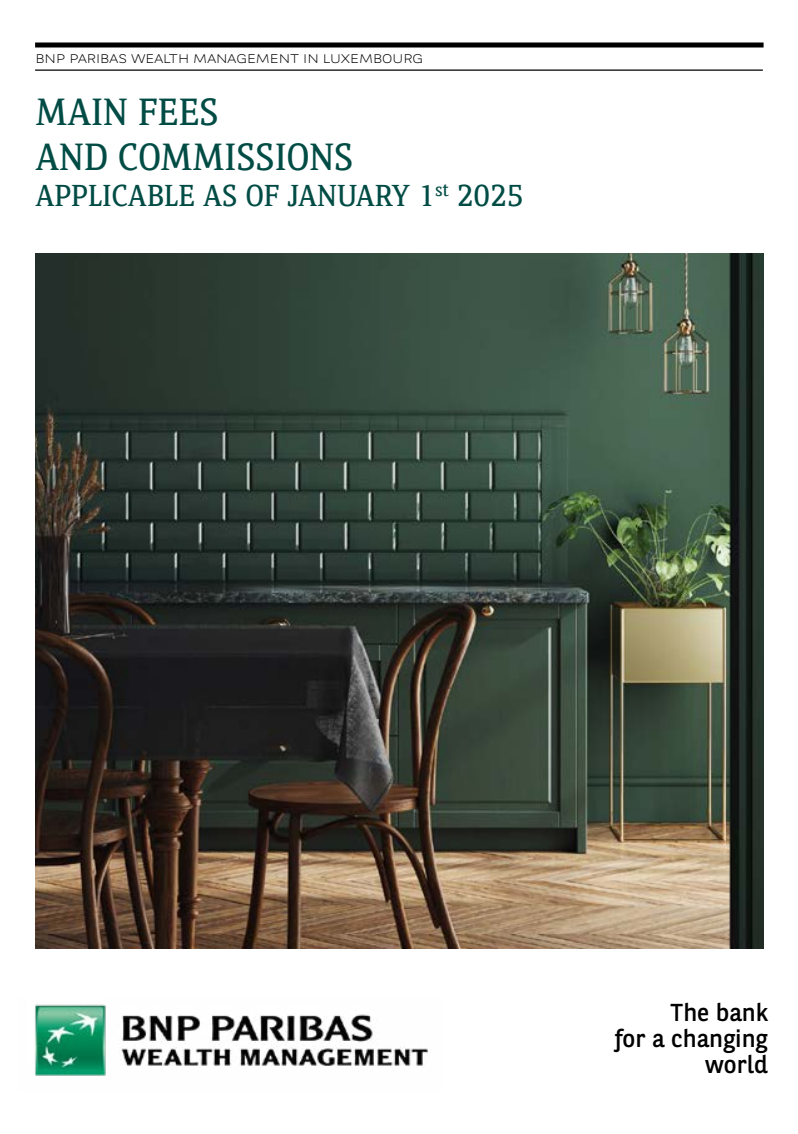
<style>
.page{position:relative;width:798px;height:1134px;background:#fff}
.page>*{position:absolute;margin:0;border:0;box-sizing:border-box;transform-origin:0 0}
.t1{font:37.5px/45px "BNPP Serif";color:#004c45}
.t2{font:30px "BNPP Serif";color:#004c45}
.t3{font:24.5px/25.8px "BNPP Sans";color:#000;text-align:right}
.t4{font:300 12.5px "BNPP Expanded Sans";color:#000}
</style>
<div class="page">
<img style="left:34px;top:1004px;width:394px;height:72px">
<div style="left:35px;top:43px;width:728px;height:5px;background:#000"></div>
<hr style="left:35px;top:69px;width:727px;height:2px;background:#000">
<img style="left:35px;top:254px;width:728px;height:694px">
<p class="t4" style="left:35px;top:50px;width:389px">BNP PARIBAS WEALTH MANAGEMENT IN LUXEMBOURG</p>
<h1 class="t1" style="left:35px;top:86px;width:319px">MAIN FEES<br>AND COMMISSIONS</h1>
<h2 class="t2" style="left:35px;top:173px;width:489px">APPLICABLE AS OF JANUARY 1<sup>st</sup> 2025</h2>
<h3 class="t3" style="left:614px;top:999px;width:154px">The bank<br>for a changing world</h3>
</div>
